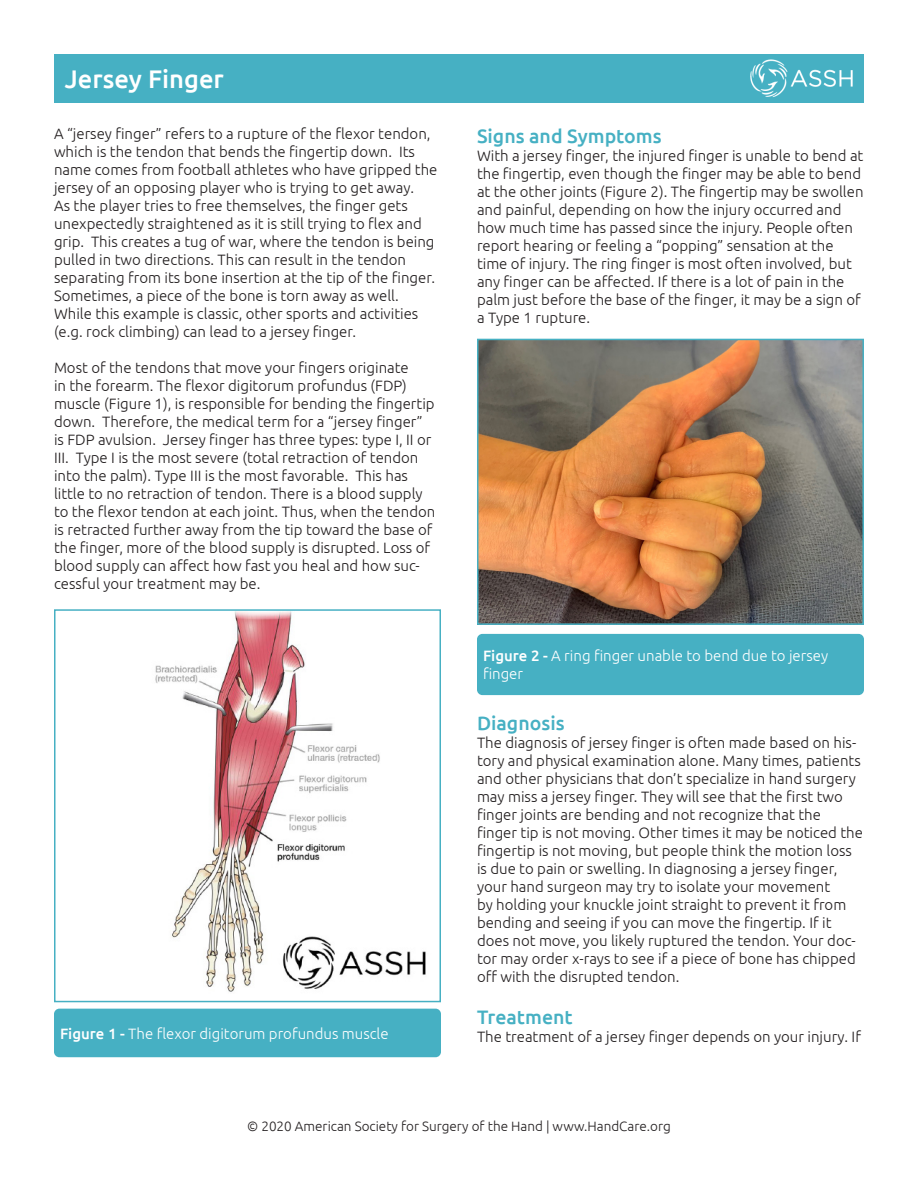
<style>
.page{position:relative;width:918px;height:1188px;background:#fff}
.page>*{position:absolute;margin:0;border:0;box-sizing:border-box;transform-origin:0 0}
.t1{font:500 25.5px "Ubuntu";color:#fff}
.t2{font:500 19.5px "Ubuntu";color:#46b0c3}
.t3{font:300 15px/18px "Ubuntu";color:#231f20}
.t4{font:300 15px/18px "Ubuntu";color:#fff}
.t5{font:300 13.5px "Ubuntu";color:#231f20}
.s1{font-weight:500}
</style>
<div class="page">
<img style="left:155px;top:612px;width:271px;height:380px">
<div style="left:54px;top:609px;width:387px;height:393px;border:2px solid #46b0c3"></div>
<div style="left:54px;top:54px;width:810px;height:49px;background:#46b0c3"></div>
<div style="left:54px;top:1009px;width:387px;height:48px;background:#46b0c3;border-radius:5px"></div>
<img style="left:750px;top:59px;width:103px;height:38px">
<img style="left:480px;top:342px;width:381px;height:280px">
<div style="left:477px;top:339px;width:387px;height:286px;border:2px solid #46b0c3"></div>
<div style="left:477px;top:634px;width:387px;height:61px;background:#46b0c3;border-radius:5px"></div>
<p class="t1" style="left:65px;top:63px;width:161px">Jersey Finger</p>
<p class="t3" style="left:54px;top:125px;width:385px">A “jersey finger” refers to a rupture of the flexor tendon, which is the tendon that bends the fingertip down. Its name comes from football athletes who have gripped the jersey of an opposing player who is trying to get away.<br>As the player tries to free themselves, the finger gets unexpectedly straightened as it is still trying to flex and grip. This creates a tug of war, where the tendon is being pulled in two directions. This can result in the tendon separating from its bone insertion at the tip of the finger.<br>Sometimes, a piece of the bone is torn away as well.<br>While this example is classic, other sports and activities (e.g. rock climbing) can lead to a jersey finger.</p>
<p class="t3" style="left:54px;top:359px;width:383px">Most of the tendons that move your fingers originate<br>in the forearm. The flexor digitorum profundus (FDP) muscle (Figure 1), is responsible for bending the fingertip down. Therefore, the medical term for a “jersey finger” is FDP avulsion. Jersey finger has three types: type I, II or III. Type I is the most severe (total retraction of tendon into the palm). Type III is the most favorable. This has little to no retraction of tendon. There is a blood supply to the flexor tendon at each joint. Thus, when the tendon is retracted further away from the tip toward the base of the finger, more of the blood supply is disrupted. Loss of blood supply can affect how fast you heal and how suc&shy;cessful your treatment may be.</p>
<p class="t4" style="left:60px;top:1024px;width:330px"><span class="s1">Figure 1 -</span> The flexor digitorum profundus muscle</p>
<p class="t2" style="left:477px;top:124px;width:186px">Signs and Symptoms</p>
<p class="t3" style="left:477px;top:146px;width:388px">With a jersey finger, the injured finger is unable to bend at the fingertip, even though the finger may be able to bend at the other joints (Figure 2). The fingertip may be swollen and painful, depending on how the injury occurred and how much time has passed since the injury. People often report hearing or feeling a “popping” sensation at the time of injury. The ring finger is most often involved, but any finger can be affected. If there is a lot of pain in the palm just before the base of the finger, it may be a sign of a Type 1 rupture.</p>
<p class="t4" style="left:483px;top:647px;width:347px"><span class="s1">Figure 2 -</span> A ring finger unable to bend due to jersey finger</p>
<p class="t2" style="left:477px;top:711px;width:89px">Diagnosis</p>
<p class="t3" style="left:477px;top:733px;width:387px">The diagnosis of jersey finger is often made based on his&shy;tory and physical examination alone. Many times, patients and other physicians that don’t specialize in hand surgery may miss a jersey finger. They will see that the first two finger joints are bending and not recognize that the finger tip is not moving. Other times it may be noticed the fingertip is not moving, but people think the motion loss is due to pain or swelling. In diagnosing a jersey finger, your hand surgeon may try to isolate your movement<br>by holding your knuckle joint straight to prevent it from bending and seeing if you can move the fingertip. If it does not move, you likely ruptured the tendon. Your doc&shy;tor may order x-rays to see if a piece of bone has chipped off with the disrupted tendon.</p>
<p class="t2" style="left:477px;top:1004px;width:97px">Treatment</p>
<p class="t3" style="left:477px;top:1027px;width:386px">The treatment of a jersey finger depends on your injury. If</p>
<p class="t5" style="left:247px;top:1118px;width:425px">© 2020 American Society for Surgery of the Hand | www.HandCare.org</p>
</div>
